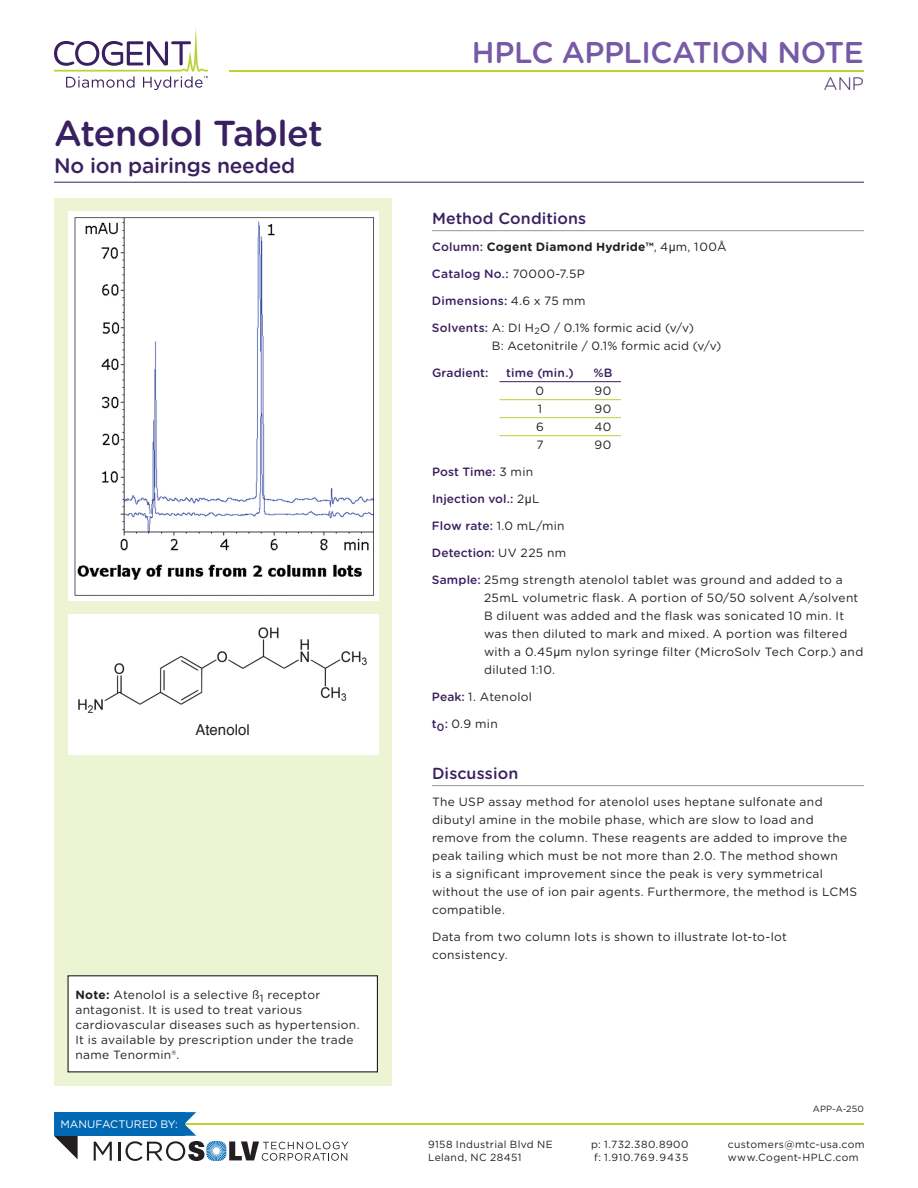
<style>
.page{position:relative;width:918px;height:1188px;background:#fff}
.page>*{position:absolute;margin:0;border:0;box-sizing:border-box;transform-origin:0 0}
.t1{font:500 36px "Gotham Rounded";letter-spacing:-.015em;color:#392060}
.t2{font:500 30px "Gotham Rounded";letter-spacing:-.015em;color:#775aa6}
.t3{font:500 21px "Gotham Rounded";letter-spacing:-.01em;color:#392060}
.t4{font:300 18px "Gotham Rounded";color:#392060}
.t5{font:500 16.05px "Gotham Rounded";letter-spacing:.005em;color:#392060}
.t6{font:15px "Helvetica";letter-spacing:.005em;color:#231f20}
.t7{font:12px/18px "Gotham Rounded";letter-spacing:.025em;color:#231f20}
.t8{font:500 12px "Gotham Rounded";letter-spacing:.01em;color:#392060}
.t9{font:700 12px "Gotham Rounded";letter-spacing:.015em;color:#231f20}
.t10{font:10.8px "Gotham";color:#fff}
.t11{font:10.35px/12.5px "Gotham";letter-spacing:.035em;color:#231f20}
.t12{font:9px "Gotham Rounded";letter-spacing:.02em;color:#231f20}
.s1{font-weight:700}
.s2{font-weight:500;color:#392060}
.s3{font-weight:400}
.s4{font-family:"Arial";font-weight:400}
.s5{font-weight:400;color:#231f20}
.s6{font-family:"Arial";font-weight:400;color:#231f20}
.s7{font-family:"Arial"}
</style>
<div class="page">
<div style="left:54px;top:198px;width:338px;height:887px;background:#edf4d4"></div>
<hr style="left:54px;top:182px;width:810px;height:1px;background:#392060">
<hr style="left:432px;top:230px;width:432px;height:1px;background:#939598">
<hr style="left:500px;top:381px;width:121px;height:1px;background:#392060">
<hr style="left:500px;top:399px;width:121px;height:1px;background:#b8d432">
<hr style="left:500px;top:417px;width:121px;height:1px;background:#b8d432">
<hr style="left:500px;top:435px;width:121px;height:1px;background:#b8d432">
<hr style="left:432px;top:785px;width:432px;height:1px;background:#939598">
<hr style="left:159px;top:1123px;width:705px;height:2px;background:#b8d432">
<svg style="left:54px;top:1136px;width:24px;height:23px"></svg>
<div style="left:54px;top:1112px;width:130px;height:24px;background:#0168b3"></div>
<svg style="left:94px;top:1142px;width:18px;height:19px"></svg>
<svg style="left:118px;top:1112px;width:230px;height:49px"></svg>
<div style="left:68px;top:212px;width:311px;height:389px;background:#fff"></div>
<hr style="left:229px;top:70px;width:635px;height:2px;background:#b8d432">
<svg style="left:54px;top:27px;width:154px;height:63px"></svg>
<div style="left:69px;top:614px;width:310px;height:140px;background:#fff"></div>
<div style="left:68px;top:976px;width:309px;height:96px;background:#fff"></div>
<div style="left:68px;top:975px;width:310px;height:97px;border:1px solid #231f20"></div>
<img style="left:74px;top:217px;width:300px;height:379px">
<img style="left:78px;top:627px;width:289px;height:86px">
<h1 class="t1" style="left:54px;top:107px;width:270px">Atenolol Tablet</h1>
<h3 class="t3" style="left:54px;top:150px;width:243px">No ion pairings needed</h3>
<p class="t6" style="left:196px;top:719px;width:56px">Atenolol</p>
<p class="t7" style="left:75px;top:986px;width:286px;line-height:15px"><span class="s1">Note:</span> Atenolol is a selective ß<sub>1</sub> receptor antagonist. It is used to treat various cardiovascular diseases such as hypertension.<br>It is available by prescription under the trade name Tenormin®.</p>
<p class="t10" style="left:60px;top:1118px;width:119px">manufactured by:</p>
<h2 class="t2" style="left:472px;top:31px;width:393px">HPLC APPLICATION NOTE</h2>
<h3 class="t4" style="left:824px;top:72px;width:42px">ANP</h3>
<h3 class="t5" style="left:432px;top:207px;width:156px">Method Conditions</h3>
<p class="t9" style="left:432px;top:238px;width:296px"><span class="s2">Column:</span> Cogent Diamond Hydride™<span class="s3">, 4</span><span class="s4">µ</span><span class="s3">m, 1 00Å</span></p>
<p class="t8" style="left:432px;top:265px;width:154px">Catalog No.: <span class="s5">70000-7.5P</span></p>
<p class="t8" style="left:432px;top:292px;width:155px">Dimensions: <span class="s5">4.6 x 75 mm</span></p>
<p class="t7" style="left:492px;top:319px;width:231px;text-indent:-60px"><span class="s2">Solvents:</span> A: DI H<sub>2</sub>O / 0.1% formic acid (v/v)<br>B: Acetonitrile / 0.1% formic acid (v/v)</p>
<p class="t8" style="left:432px;top:364px;width:58px">Gradient:</p>
<p class="t8" style="left:506px;top:364px;width:69px">time (min.)</p>
<p class="t8" style="left:593px;top:364px;width:21px">%B</p>
<p class="t7" style="left:536px;top:382px;width:10px">0</p>
<p class="t7" style="left:595px;top:382px;width:18px">90</p>
<p class="t7" style="left:538px;top:400px;width:6px">1</p>
<p class="t7" style="left:595px;top:400px;width:18px">90</p>
<p class="t7" style="left:536px;top:418px;width:9px">6</p>
<p class="t7" style="left:594px;top:418px;width:19px">40</p>
<p class="t7" style="left:536px;top:436px;width:9px">7</p>
<p class="t7" style="left:595px;top:436px;width:18px">90</p>
<p class="t8" style="left:432px;top:463px;width:103px">Post Time: <span class="s5">3 min</span></p>
<p class="t8" style="left:432px;top:490px;width:109px">Injection vol.: <span class="s5">2</span><span class="s6">µ</span><span class="s5">L</span></p>
<p class="t8" style="left:432px;top:517px;width:134px">Flow rate: <span class="s5">1.0 mL/min</span></p>
<p class="t8" style="left:432px;top:544px;width:136px">Detection: <span class="s5">UV 225 nm</span></p>
<p class="t7" style="left:484px;top:571px;width:381px;text-indent:-52px"><span class="s2">Sample:</span> 25mg strength atenolol tablet was ground and added to a 25mL volumetric flask. A portion of 50/50 solvent A/solvent B diluent was added and the flask was sonicated 10 min. It was then diluted to mark and mixed. A portion was filtered with a 0.45<span class="s7">µ</span>m nylon syringe filter (MicroSolv Tech Corp.) and diluted 1:10.</p>
<p class="t7" style="left:432px;top:688px;width:102px"><span class="s2">Peak:</span> 1. Atenolol</p>
<p class="t7" style="left:432px;top:715px;width:67px"><span class="s2">t</span><sub>0</sub><span class="s2">:</span> 0.9 min</p>
<h3 class="t5" style="left:432px;top:762px;width:88px">Discussion</h3>
<p class="t7" style="left:432px;top:793px;width:427px">The USP assay method for atenolol uses heptane sulfonate and dibutyl amine in the mobile phase, which are slow to load and remove from the column. These reagents are added to improve the peak tailing which must be not more than 2.0. The method shown<br>is a significant improvement since the peak is very symmetrical without the use of ion pair agents. Furthermore, the method is LCMS compatible.</p>
<p class="t7" style="left:432px;top:928px;width:356px">Data from two column lots is shown to illustrate lot-to-lot consistency.</p>
<p class="t12" style="left:813px;top:1102px;width:53px">APP-A-250</p>
<p class="t11" style="left:428px;top:1138px;width:117px">9158 Industrial B lvd NE<br>Leland, NC 28451</p>
<p class="t11" style="left:591px;top:1138px;width:99px">p: 1.732.380.8900 f: 1.910.769.9435</p>
<p class="t11" style="left:728px;top:1138px;width:138px">customers@mtc-usa.com www.Cogent-HPLC.com</p>
</div>
